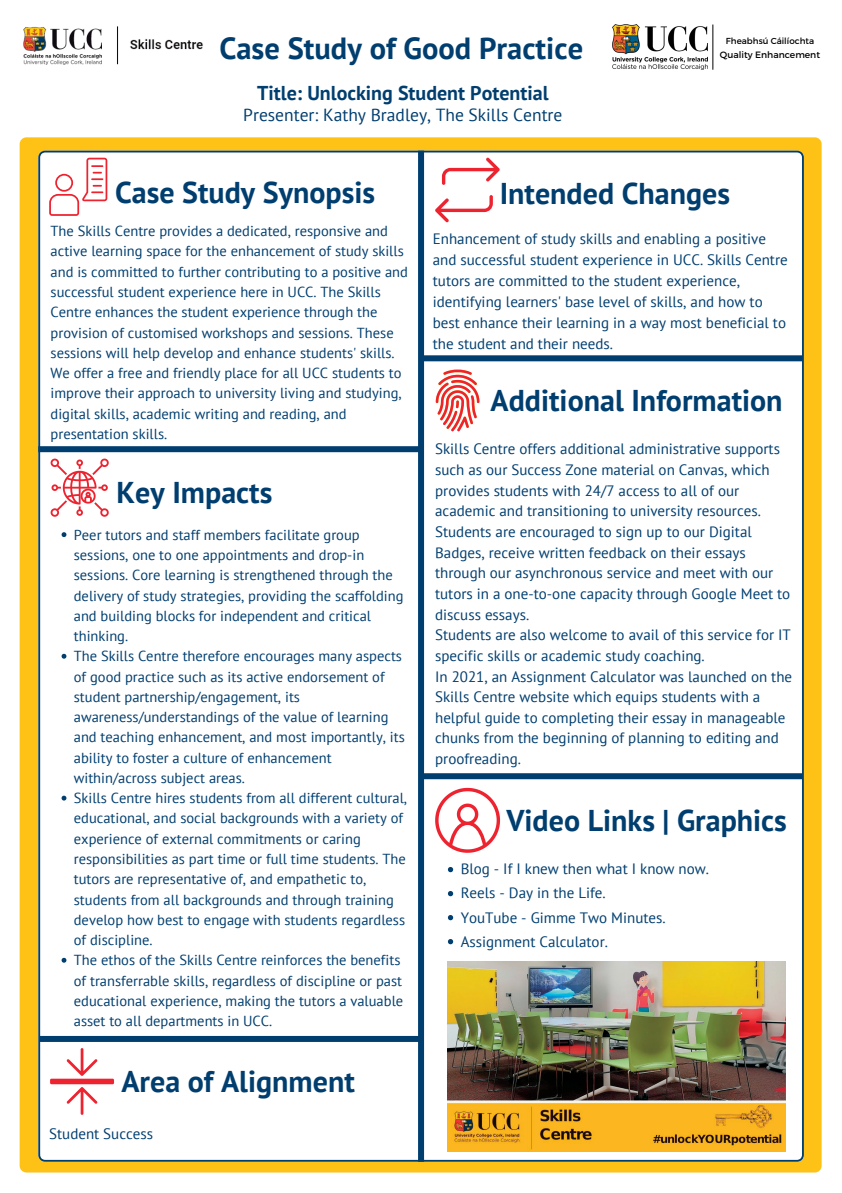
<style>
.page{position:relative;width:842px;height:1193px;background:#fff}
.page>*{position:absolute;margin:0;border:0;box-sizing:border-box;transform-origin:0 0}
.t1{font:700 30.5px "PT Sans";color:#003e6f}
.t2{font:700 30px "PT Sans";color:#003e6f}
.t3{font:700 20px "PT Sans";color:#003e6f}
.t4{font:17.5px "PT Sans";color:#003e6f}
.t5{font:15px/20.6px "PT Sans";color:#003e6f}
.t6{font:14.5px/20.2px "PT Sans";color:#003e6f}
.t7{font:9.15px "Montserrat";color:#000}
.t8{font:8.7px "Montserrat";color:#000}
</style>
<div class="page">
<img style="left:613px;top:25px;width:94px;height:45px">
<hr style="left:713px;top:25px;width:1px;height:45px;background:#000">
<div style="left:20px;top:137px;width:802px;height:1035px;background:#fec217;border-radius:7px"></div>
<div style="left:38px;top:151px;width:766px;height:1010px;background:#fff"></div>
<svg style="left:435px;top:158px;width:65px;height:64px;background:#fcdddf"></svg>
<svg style="left:436px;top:369px;width:43px;height:62px;background:#f7a5a1"></svg>
<div style="left:38px;top:446px;width:382px;height:6px;background:#003e6f"></div>
<div style="left:418px;top:151px;width:6px;height:1010px;background:#003e6f"></div>
<svg style="left:435px;top:787px;width:65px;height:65px;background:#fac9cd"></svg>
<svg style="left:49px;top:158px;width:58px;height:58px;background:#fcdbdd"></svg>
<svg style="left:51px;top:458px;width:58px;height:58px;background:#fac5c9"></svg>
<div style="left:421px;top:773px;width:381px;height:6px;background:#003e6f"></div>
<div style="left:421px;top:355px;width:381px;height:6px;background:#003e6f"></div>
<img style="left:23px;top:26px;width:180px;height:39px">
<svg style="left:50px;top:1047px;width:64px;height:67px;background:#fcdadc"></svg>
<div style="left:40px;top:1035px;width:382px;height:6px;background:#003e6f"></div>
<img style="left:447px;top:960px;width:338px;height:191px">
<svg style="left:62px;top:532px;width:4px;height:5px"></svg>
<svg style="left:62px;top:653px;width:4px;height:5px"></svg>
<svg style="left:62px;top:795px;width:4px;height:5px"></svg>
<svg style="left:62px;top:957px;width:4px;height:5px"></svg>
<svg style="left:448px;top:866px;width:5px;height:6px"></svg>
<svg style="left:448px;top:890px;width:5px;height:6px"></svg>
<svg style="left:448px;top:914px;width:5px;height:6px"></svg>
<svg style="left:448px;top:938px;width:5px;height:6px"></svg>
<h1 class="t1" style="left:219px;top:28px;width:365px">Case Study of Good Practice</h1>
<h3 class="t3" style="left:257px;top:80px;width:293px">Title: Unlocking Student Potential</h3>
<p class="t4" style="left:243px;top:103px;width:321px">Presenter: Kathy Bradley, The Skills Centre</p>
<p class="t8" style="left:726px;top:35px;width:90px">Fheabhsú Cáilíochta</p>
<p class="t7" style="left:720px;top:48px;width:102px">Quality Enhancement</p>
<h2 class="t2" style="left:115px;top:172px;width:262px">Case Study Synopsis</h2>
<p class="t6" style="left:51px;top:221px;width:359px">The Skills Centre provides a dedicated, responsive and active learning space for the enhancement of study skills and is committed to further contributing to a positive and successful student experience here in UCC. The Skills Centre enhances the student experience through the provision of customised workshops and sessions. These sessions will help develop and enhance students' skills.<br>We offer a free and friendly place for all UCC students to improve their approach to university living and studying, digital skills, academic writing and reading, and presentation skills.</p>
<h2 class="t2" style="left:117px;top:473px;width:157px">Key Impacts</h2>
<p class="t6" style="left:74px;top:524px;width:335px">Peer tutors and staff members facilitate group sessions, one to one appointments and drop-in sessions. Core learning is strengthened through the delivery of study strategies, providing the scaffolding and building blocks for independent and critical thinking.<br>The Skills Centre therefore encourages many aspects of good practice such as its active endorsement of student partnership/engagement, its awareness/understandings of the value of learning and teaching enhancement, and most importantly, its ability to foster a culture of enhancement within/across subject areas.<br>Skills Centre hires students from all different cultural, educational, and social backgrounds with a variety of experience of external commitments or caring responsibilities as part time or full time students. The tutors are representative of, and empathetic to, students from all backgrounds and through training develop how best to engage with students regardless of discipline.<br>The ethos of the Skills Centre reinforces the benefits of transferrable skills, regardless of discipline or past educational experience, making the tutors a valuable asset to all departments in UCC.</p>
<h2 class="t2" style="left:121px;top:1061px;width:235px">Area of Alignment</h2>
<p class="t5" style="left:49px;top:1122px;width:105px">Student Success</p>
<h2 class="t2" style="left:500px;top:173px;width:232px">Intended Changes</h2>
<p class="t5" style="left:433px;top:228px;width:356px;line-height:21px">Enhancement of study skills and enabling a positive and successful student experience in UCC. Skills Centre tutors are committed to the student experience, identifying learners' base level of skills, and how to best enhance their learning in a way most beneficial to the student and their needs.</p>
<h2 class="t2" style="left:490px;top:381px;width:294px">Additional Information</h2>
<p class="t5" style="left:435px;top:438px;width:358px">Skills Centre offers additional administrative supports such as our Success Zone material on Canvas, which provides students with 24/7 access to all of our academic and transitioning to university resources.<br>Students are encouraged to sign up to our Digital Badges, receive written feedback on their essays through our asynchronous service and meet with our tutors in a one-to-one capacity through Google Meet to discuss essays.<br>Students are also welcome to avail of this service for IT specific skills or academic study coaching.<br>In 2021, an Assignment Calculator was launched on the Skills Centre website which equips students with a helpful guide to completing their essay in manageable chunks from the beginning of planning to editing and proofreading.</p>
<h2 class="t2" style="left:506px;top:800px;width:282px">Video Links | Graphics</h2>
<p class="t5" style="left:461px;top:856px;width:250px;line-height:24px">Blog - If I knew then what I know now.<br>Reels - Day in the Life.<br>YouTube - Gimme Two Minutes.<br>Assignment Calculator.</p>
</div>
